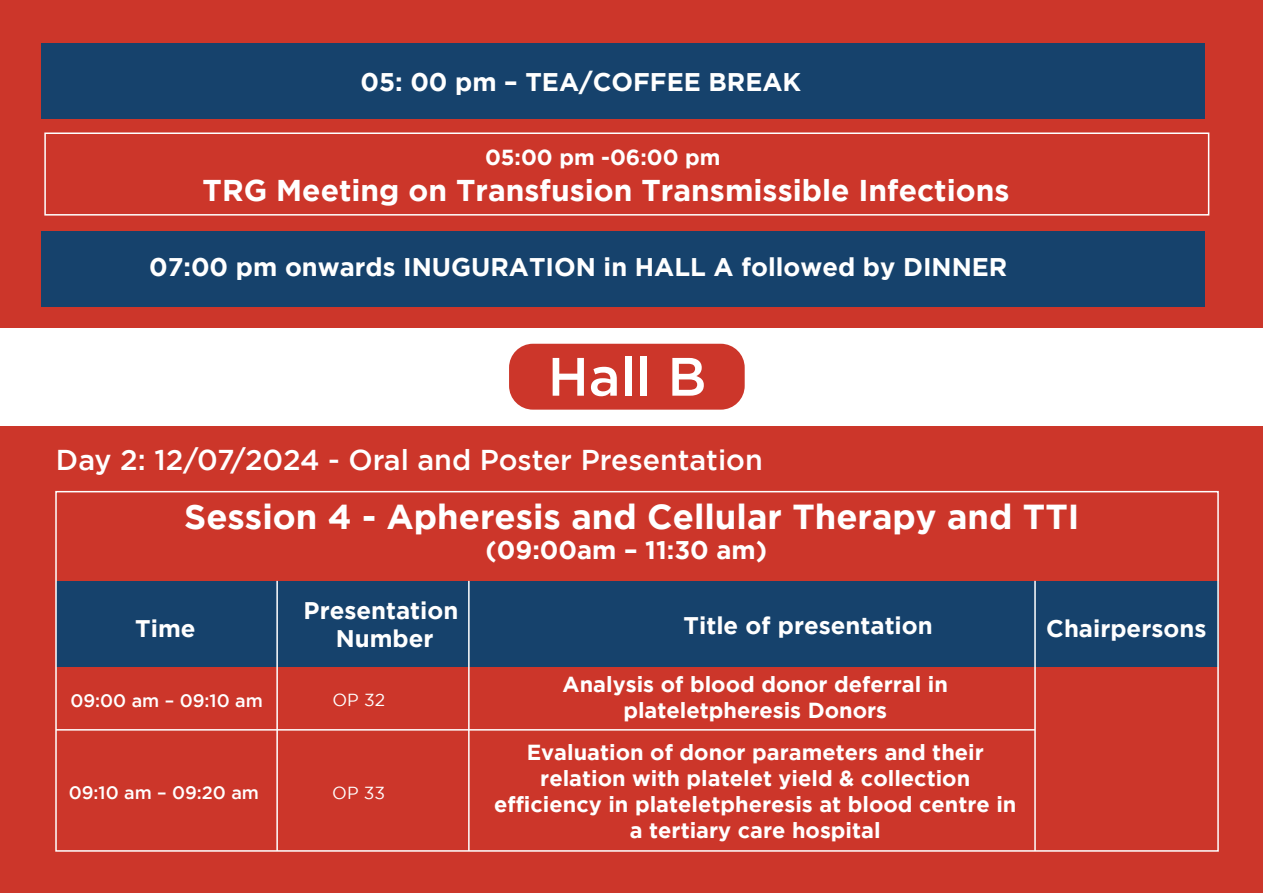
<style>
.page{position:relative;width:1263px;height:893px;background:#fff}
.page>*{position:absolute;margin:0;border:0;box-sizing:border-box;transform-origin:0 0}
.t1{font:500 54px "Gotham";color:#fff}
.t2{font:700 34.65px "Gotham";color:#fff}
.t3{font:700 30px "Gotham";color:#fff}
.t4{font:500 28.65px "Gotham";color:#fff}
.t5{font:700 25.5px "Gotham";color:#fff}
.t6{font:700 24px/28.8px "Gotham";color:#fff;text-align:center}
.t7{font:700 21.75px/26.1px "Gotham";color:#fff;text-align:center}
.t8{font:500 18px "Gotham";color:#fff}
.t9{font:17.4px "Gotham";color:#fff}
</style>
<div class="page">
<div style="left:0;top:0;width:1263px;height:328px;background:#cc362a"></div>
<div style="left:41px;top:43px;width:1164px;height:76px;background:#16426c"></div>
<div style="left:41px;top:231px;width:1164px;height:76px;background:#16426c"></div>
<div style="left:509px;top:344px;width:236px;height:66px;background:#cc362a;border-radius:24px"></div>
<div style="left:0;top:426px;width:1263px;height:466px;background:#cc362a"></div>
<div style="left:56px;top:581px;width:1162px;height:85px;background:#16426c"></div>
<div style="left:55px;top:491px;width:1164px;height:361px;border:2px solid #fff"></div>
<hr style="left:56px;top:729px;width:979px;height:2px;background:#fff">
<hr style="left:1034px;top:581px;width:2px;height:270px;background:#fff">
<hr style="left:468px;top:581px;width:2px;height:270px;background:#fff">
<hr style="left:276px;top:581px;width:2px;height:270px;background:#fff">
<div style="left:44px;top:132px;width:1165px;height:84px;border:2px solid #fff"></div>
<p class="t5" style="left:360px;top:67px;width:442px">05: 00 pm – TEA/COFFEE BREAK</p>
<p class="t7" style="left:485px;top:144px;width:237px">05:00 pm -06:00 pm</p>
<h3 class="t3" style="left:203px;top:173px;width:808px">TRG Meeting on Transfusion Transmissible Infections</h3>
<p class="t5" style="left:149px;top:252px;width:860px">07:00 pm onwards INUGURATION in HALL A followed by DINNER</p>
<h1 class="t1" style="left:548px;top:346px;width:160px">Hall B</h1>
<h3 class="t4" style="left:56px;top:444px;width:708px">Day 2: 12/07/2024 - Oral and Poster Presentation</h3>
<h2 class="t2" style="left:184px;top:497px;width:897px">Session 4 - Apheresis and Cellular Therapy and TTI</h2>
<p class="t5" style="left:486px;top:536px;width:283px">(09:00am – 11:30 am)</p>
<p class="t6" style="left:304px;top:595px;width:156px">Presentation<br>Number</p>
<p class="t6" style="left:684px;top:610px;width:251px">Title of presentation</p>
<p class="t7" style="left:563px;top:671px;width:387px">Analysis of blood donor deferral in plateletpheresis Donors</p>
<p class="t7" style="left:494px;top:738px;width:524px">Evaluation of donor parameters and their relation with platelet yield &amp; collection efficiency in plateletpheresis at blood centre in a tertiary care hospital</p>
<p class="t6" style="left:135px;top:613px;width:62px">Time</p>
<p class="t6" style="left:1046px;top:613px;width:162px">Chairpersons</p>
<p class="t8" style="left:70px;top:690px;width:194px">09:00 am – 09:10 am</p>
<p class="t9" style="left:332px;top:691px;width:54px">OP 32</p>
<p class="t8" style="left:69px;top:782px;width:192px">09:10 am – 09:20 am</p>
<p class="t9" style="left:332px;top:783px;width:54px">OP 33</p>
</div>
